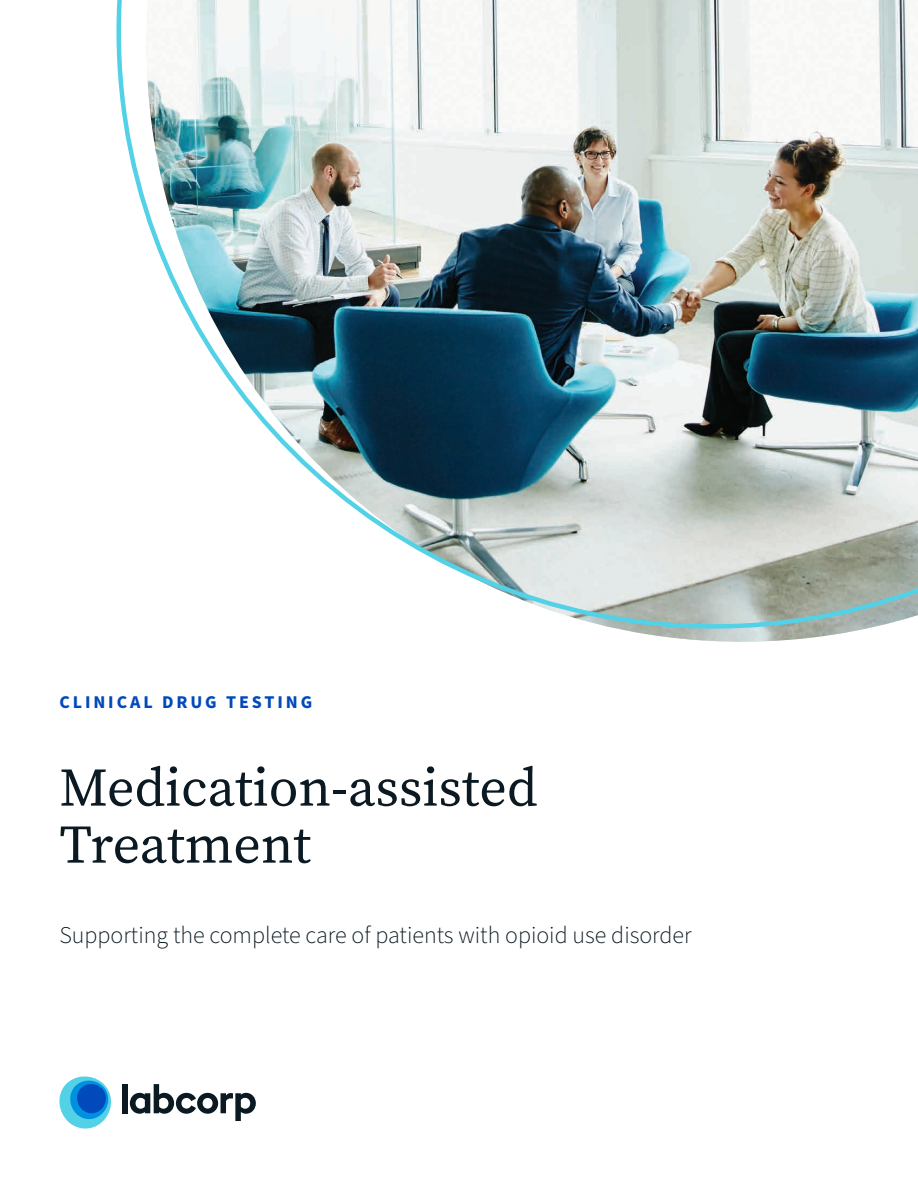
<style>
.page{position:relative;width:918px;height:1188px;background:#fff}
.page>*{position:absolute;margin:0;border:0;box-sizing:border-box;transform-origin:0 0}
.t1{font:54px/57px "Source Serif Pro";color:#0a1922}
.t2{font:300 24px "Source Sans Pro";color:#0a1922}
.t3{font:700 18px "Source Sans Pro";letter-spacing:.16em;color:#004abb}
</style>
<div class="page">
<img style="left:620px;top:629px;width:244px;height:13px">
<img style="left:116px;top:0;width:802px;height:629px">
<div style="left:122px;top:1084px;width:5px;height:29px;background:#0a1922"></div>
<svg style="left:130px;top:1084px;width:126px;height:37px"></svg>
<svg style="left:59px;top:1076px;width:52px;height:53px"></svg>
<p class="t3" style="left:59px;top:689px;width:254px">CLINICAL DRUG TESTING</p>
<h1 class="t1" style="left:59px;top:759px;width:480px">Medication-assisted<br>Treatment</h1>
<p class="t2" style="left:59px;top:919px;width:634px">Supporting the complete care of patients with opioid use disorder</p>
</div>
